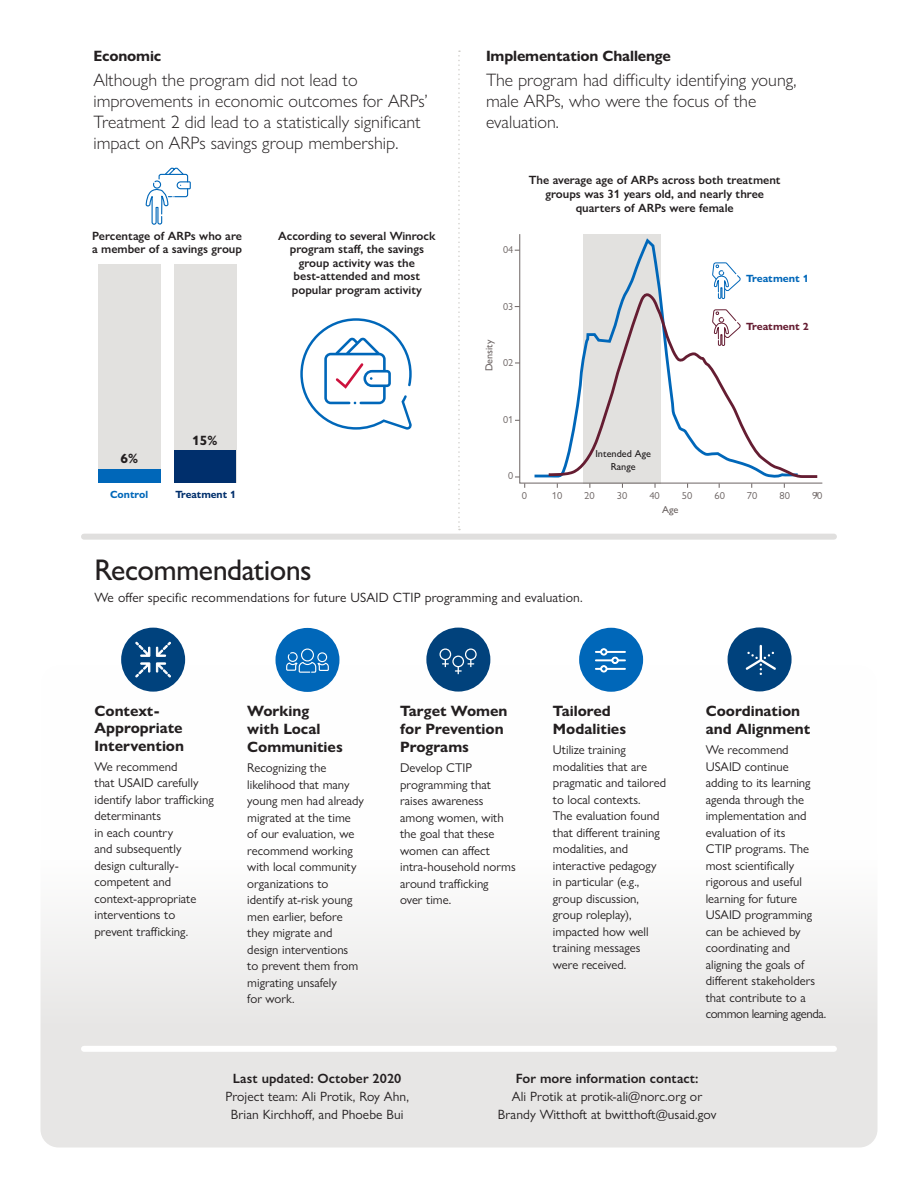
<style>
.page{position:relative;width:918px;height:1188px;background:#fff}
.page>*{position:absolute;margin:0;border:0;box-sizing:border-box;transform-origin:0 0}
.t1{font:500 30px "Gill Sans Nova";letter-spacing:-.02em;color:#231f20}
.t2{font:300 18px/21px "Gill Sans Nova";color:#231f20}
.t3{font:700 15px/18px "Gill Sans Nova";color:#231f20}
.t4{font:13.5px/18px "Gill Sans Nova";letter-spacing:.005em;color:#231f20;text-align:center}
.t5{font:600 13.5px "Gill Sans Nova";letter-spacing:.005em;color:#231f20}
.t6{font:700 13.5px "Gill Sans Nova";color:#231f20}
.t7{font:12.75px/16.5px "Gill Sans Nova";color:#231f20}
.t8{font:600 12px/13.5px "Gill Sans Nova";color:#231f20;text-align:center}
.t9{font:700 10.5px "Gill Sans Nova";color:#0067b9}
.t10{font:700 10.5px "Gill Sans Nova";color:#651d32}
.t11{font:700 10.5px "Gill Sans Nova";color:#002f6c}
.t12{font:10.2px "Gill Sans Nova";color:#6c6463;scale:1.04 1}
.t13{font:500 10.2px/13.5px "Gill Sans Nova";color:#231f20;text-align:center}
.t14{font:10.2px "Gill Sans Nova";color:#6c6463}
.t15{font:500 10.2px "Gill Sans Nova";color:#6c6463}
.t16{font:500 10.2px "Gill Sans Nova";color:#6c6463;scale:1.04 1}
.s1{font-weight:600}
</style>
<div class="page">
<div style="left:40px;top:665px;width:838px;height:483px;background:linear-gradient(to bottom,#fff,#e4e3e2);border-radius:18px"></div>
<div style="left:84px;top:534px;width:750px;height:6px;background:#e0dfde"></div>
<div style="left:121px;top:628px;width:64px;height:64px;background:#00427d;border-radius:50%"></div>
<div style="left:275px;top:628px;width:64px;height:64px;background:#0067b9;border-radius:50%"></div>
<div style="left:426px;top:628px;width:64px;height:64px;background:#01427c;border-radius:50%"></div>
<div style="left:579px;top:628px;width:64px;height:64px;background:#0067b9;border-radius:50%"></div>
<div style="left:728px;top:627px;width:64px;height:64px;background:#00427d;border-radius:50%"></div>
<svg style="left:135px;top:642px;width:36px;height:35px"></svg>
<svg style="left:519px;top:234px;width:304px;height:250px"></svg>
<svg style="left:515px;top:477px;width:10px;height:11px"></svg>
<div style="left:98px;top:265px;width:62px;height:218px;background:#e2e1df"></div>
<div style="left:98px;top:470px;width:62px;height:13px;background:#0067b9"></div>
<div style="left:174px;top:265px;width:63px;height:218px;background:#e2e1df"></div>
<div style="left:174px;top:450px;width:62px;height:33px;background:#002f6c"></div>
<svg style="left:458px;top:50px;width:2px;height:480px"></svg>
<svg style="left:300px;top:318px;width:112px;height:112px"></svg>
<svg style="left:145px;top:167px;width:46px;height:58px"></svg>
<div style="left:301px;top:649px;width:13px;height:12px;border:1px solid #fff;border-radius:50%"></div>
<svg style="left:286px;top:652px;width:43px;height:21px"></svg>
<div style="left:452px;top:656px;width:12px;height:11px;border:1px solid #fff;border-radius:50%"></div>
<svg style="left:455px;top:667px;width:6px;height:7px"></svg>
<div style="left:439px;top:648px;width:12px;height:12px;border:1px solid #fff;border-radius:50%"></div>
<svg style="left:443px;top:660px;width:5px;height:7px"></svg>
<div style="left:465px;top:648px;width:12px;height:12px;border:1px solid #fff;border-radius:50%"></div>
<svg style="left:468px;top:660px;width:6px;height:7px"></svg>
<svg style="left:595px;top:648px;width:31px;height:24px"></svg>
<svg style="left:746px;top:645px;width:30px;height:30px"></svg>
<svg style="left:712px;top:309px;width:29px;height:37px"></svg>
<svg style="left:712px;top:262px;width:29px;height:37px"></svg>
<div style="left:84px;top:1046px;width:750px;height:6px;background:#fff"></div>
<h3 class="t3" style="left:93px;top:47px;width:69px">Economic</h3>
<p class="t2" style="left:93px;top:69px;width:336px">Although the program did not lead to improvements in economic outcomes for ARPs’ Treatment 2 did lead to a statistically significant impact on ARPs savings group membership.</p>
<p class="t8" style="left:92px;top:229px;width:151px;text-align:left">Percentage of ARPs who are a member of a savings group</p>
<p class="t8" style="left:278px;top:229px;width:159px">According to several Winrock program staff, the savings group activity was the best-attended and most popular program activity</p>
<p class="t6" style="left:121px;top:450px;width:19px">6%</p>
<p class="t6" style="left:192px;top:432px;width:27px">15%</p>
<p class="t9" style="left:110px;top:488px;width:39px">Control</p>
<p class="t11" style="left:175px;top:488px;width:62px">Treatment 1</p>
<h3 class="t3" style="left:486px;top:47px;width:187px">Implementation Challenge</h3>
<p class="t2" style="left:486px;top:69px;width:312px">The program had difficulty identifying young, male ARPs, who were the focus of the evaluation.</p>
<p class="t8" style="left:529px;top:172px;width:253px;line-height:14.2px">The average age of ARPs across both treatment groups was 31 years old, and nearly three quarters of ARPs were female</p>
<p class="t14" style="left:503px;top:300px;width:12px">03</p>
<p class="t15" style="left:483px;top:371px;width:33px;rotate:-90deg">Density</p>
<p class="t14" style="left:503px;top:357px;width:12px">02</p>
<p class="t9" style="left:746px;top:272px;width:64px">Treatment 1</p>
<p class="t10" style="left:746px;top:320px;width:64px">Treatment 2</p>
<p class="t14" style="left:503px;top:413px;width:12px">01</p>
<p class="t14" style="left:508px;top:470px;width:7px">0</p>
<p class="t13" style="left:595px;top:446px;width:57px">Intended Age<br>Range</p>
<p class="t12" style="left:522px;top:489px;width:7px">0</p>
<p class="t12" style="left:552px;top:489px;width:12px">10</p>
<p class="t12" style="left:584px;top:489px;width:12px">20</p>
<p class="t12" style="left:617px;top:489px;width:12px">30</p>
<p class="t12" style="left:649px;top:489px;width:12px">40</p>
<p class="t12" style="left:682px;top:489px;width:12px">50</p>
<p class="t12" style="left:714px;top:489px;width:12px">60</p>
<p class="t12" style="left:747px;top:489px;width:12px">70</p>
<p class="t12" style="left:779px;top:489px;width:12px">80</p>
<p class="t12" style="left:812px;top:489px;width:12px">90</p>
<p class="t16" style="left:662px;top:503px;width:17px">Age</p>
<h2 class="t1" style="left:94px;top:551px;width:219px">Recommendations</h2>
<p class="t4" style="left:94px;top:588px;width:490px">We offer specific recommendations for future USAID CTIP programming and evaluation.</p>
<h3 class="t3" style="left:94px;top:703px;width:90px;line-height:16.5px">Context-<br>Appropriate</h3>
<h3 class="t3" style="left:94px;top:736px;width:91px">Intervention</h3>
<p class="t7" style="left:94px;top:758px;width:121px">We recommend<br>that USAID carefully identify labor trafficking determinants<br>in each country<br>and subsequently design culturally&shy;competent and context-appropriate interventions to prevent trafficking.</p>
<h3 class="t3" style="left:247px;top:702px;width:97px">Working with Local<br>Communities</h3>
<p class="t7" style="left:247px;top:760px;width:118px">Recognizing the likelihood that many young men had already migrated at the time of our evaluation, we recommend working with local community organizations to identify at-risk young men earlier, before they migrate and design interventions<br>to prevent them from migrating unsafely<br>for work.</p>
<h3 class="t3" style="left:400px;top:702px;width:109px">Target Women for Prevention<br>Programs</h3>
<p class="t7" style="left:400px;top:760px;width:117px">Develop CTIP programming that raises awareness among women, with the goal that these women can affect intra-household norms around trafficking<br>over time.</p>
<h3 class="t3" style="left:553px;top:702px;width:75px">Tailored<br>Modalities</h3>
<p class="t7" style="left:553px;top:742px;width:115px">Utilize training modalities that are pragmatic and tailored to local contexts.<br>The evaluation found that different training modalities, and interactive pedagogy in particular (e.g., group discussion, group roleplay), impacted how well training messages were received.</p>
<h3 class="t3" style="left:706px;top:702px;width:106px">Coordination and Alignment</h3>
<p class="t7" style="left:706px;top:742px;width:122px">We recommend<br>USAID continue<br>adding to its learning agenda through the implementation and evaluation of its<br>CTIP programs. The most scientifically rigorous and useful learning for future<br>USAID programming can be achieved by coordinating and aligning the goals of different stakeholders that contribute to a common learning agenda.</p>
<p class="t5" style="left:233px;top:1071px;width:170px">Last updated: October 2020</p>
<p class="t4" style="left:225px;top:1088px;width:185px">Project team: Ali Protik, Roy Ahn,<br>Brian Kirchhoff, and Phoebe Bui</p>
<p class="t4" style="left:498px;top:1070px;width:220px"><span class="s1">For more information contact:<br></span>Ali Protik at protik-ali@norc.org or<br>Brandy Witthoft at bwitthoft@usaid.gov</p>
</div>
